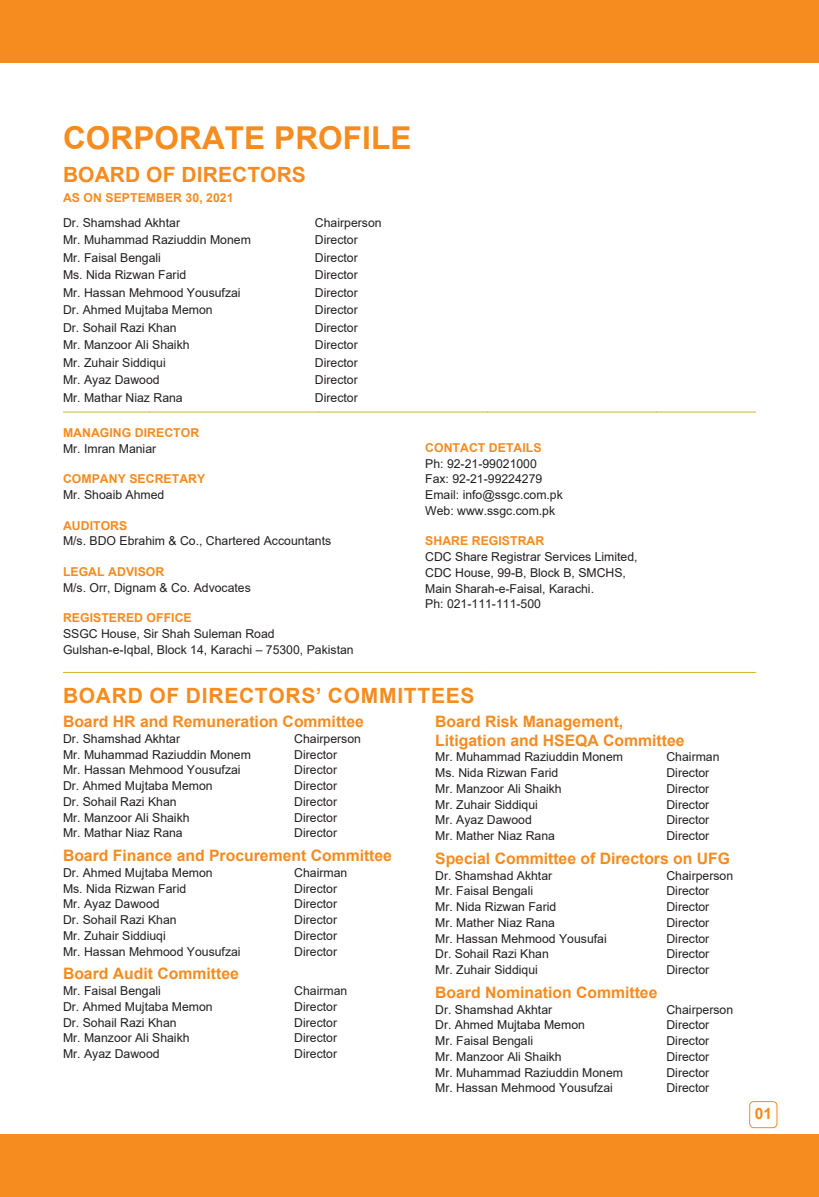
<style>
.page{position:relative;width:819px;height:1197px;background:#fff}
.page>*{position:absolute;margin:0;border:0;box-sizing:border-box;transform-origin:0 0}
.t1{font:700 31.5px "Arial";letter-spacing:.005em;color:#f68b1f}
.t2{font:700 21px "Arial";letter-spacing:.035em;color:#f68b1f}
.t3{font:700 21px "Arial";letter-spacing:.005em;color:#f68b1f}
.t4{font:700 15.75px/18.9px "Arial";color:#f68b1f}
.t5{font:700 15.58px "Arial";color:#f68b1f}
.t6{font:12.25px/15.8px "Arial";color:#231f20}
.t7{font:700 12.25px "Arial";letter-spacing:.005em;color:#f68b1f}
</style>
<div class="page">
<hr style="left:63px;top:412px;width:693px;height:1px;background:#bfbfbf">
<hr style="left:63px;top:672px;width:693px;height:1px;background:#bfbfbf">
<div style="left:0;top:1134px;width:819px;height:63px;background:#f68b1f"></div>
<div style="left:0;top:0;width:819px;height:63px;background:#f68b1f"></div>
<div style="left:749px;top:1101px;width:28px;height:27px;border:1px solid #f68b1f;border-radius:4px"></div>
<h1 class="t1" style="left:63px;top:115px;width:350px">CORPORATE PROFILE</h1>
<h2 class="t3" style="left:63px;top:160px;width:244px">BOARD OF DIRECTORS</h2>
<p class="t7" style="left:63px;top:189px;width:172px">AS ON SEPTEMBER 30, 2021</p>
<p class="t6" style="left:63px;top:214px;width:119px">Dr. Shamshad Akhtar</p>
<p class="t6" style="left:315px;top:214px;width:68px">Chairperson</p>
<p class="t6" style="left:63px;top:232px;width:189px">Mr. Muhammad Raziuddin Monem</p>
<p class="t6" style="left:315px;top:232px;width:44px">Director</p>
<p class="t6" style="left:63px;top:249px;width:100px">Mr. Faisal Bengali</p>
<p class="t6" style="left:315px;top:249px;width:44px">Director</p>
<p class="t6" style="left:63px;top:267px;width:125px">Ms. Nida Rizwan Farid</p>
<p class="t6" style="left:315px;top:267px;width:44px">Director</p>
<p class="t6" style="left:63px;top:284px;width:179px">Mr. Hassan Mehmood Yousufzai</p>
<p class="t6" style="left:315px;top:284px;width:44px">Director</p>
<p class="t6" style="left:63px;top:302px;width:151px">Dr. Ahmed Mujtaba Memon</p>
<p class="t6" style="left:315px;top:302px;width:44px">Director</p>
<p class="t6" style="left:63px;top:319px;width:115px">Dr. Sohail Razi Khan</p>
<p class="t6" style="left:315px;top:319px;width:44px">Director</p>
<p class="t6" style="left:63px;top:337px;width:128px">Mr. Manzoor Ali Shaikh</p>
<p class="t6" style="left:315px;top:337px;width:44px">Director</p>
<p class="t6" style="left:63px;top:354px;width:104px">Mr. Zuhair Siddiqui</p>
<p class="t6" style="left:315px;top:354px;width:44px">Director</p>
<p class="t6" style="left:63px;top:372px;width:98px">Mr. Ayaz Dawood</p>
<p class="t6" style="left:315px;top:372px;width:44px">Director</p>
<p class="t6" style="left:63px;top:389px;width:121px">Mr. Mathar Niaz Rana</p>
<p class="t6" style="left:315px;top:389px;width:44px">Director</p>
<p class="t7" style="left:63px;top:424px;width:138px">MANAGING DIRECTOR</p>
<p class="t6" style="left:63px;top:441px;width:95px">Mr. Imran Maniar</p>
<p class="t7" style="left:63px;top:470px;width:144px">COMPANY SECRETARY</p>
<p class="t6" style="left:63px;top:487px;width:103px">Mr. Shoaib Ahmed</p>
<p class="t7" style="left:63px;top:517px;width:66px">AUDITORS</p>
<p class="t6" style="left:63px;top:533px;width:270px">M/s. BDO Ebrahim &amp; Co., Chartered Accountants</p>
<p class="t7" style="left:63px;top:563px;width:103px">LEGAL ADVISOR</p>
<p class="t6" style="left:63px;top:579px;width:189px">M/s. Orr, Dignam &amp; Co. Advocates</p>
<p class="t7" style="left:63px;top:609px;width:130px">REGISTERED OFFICE</p>
<p class="t6" style="left:63px;top:626px;width:292px">SSGC House, Sir Shah Suleman Road<br>Gulshan-e-Iqbal, Block 14, Karachi – 75300, Pakistan</p>
<p class="t7" style="left:425px;top:439px;width:118px">CONTACT DETAILS</p>
<p class="t6" style="left:425px;top:455px;width:139px">Ph: 92-21-99021000<br>Fax: 92-21-99224279<br>Email: info@ssgc.com.pk<br>Web: www.ssgc.com.pk</p>
<p class="t7" style="left:425px;top:532px;width:121px">SHARE REGISTRAR</p>
<p class="t6" style="left:425px;top:549px;width:214px">CDC Share Registrar Services Limited,<br>CDC House, 99-B, Block B, SMCHS,<br>Main Sharah-e-Faisal, Karachi.<br>Ph: 021-111-111-500</p>
<h2 class="t2" style="left:63px;top:681px;width:413px">BOARD OF DIRECTORS’ COMMITTEES</h2>
<p class="t4" style="left:63px;top:712px;width:303px">Board HR and Remuneration Committee</p>
<p class="t6" style="left:63px;top:731px;width:119px">Dr. Shamshad Akhtar</p>
<p class="t6" style="left:294px;top:731px;width:68px">Chairperson</p>
<p class="t6" style="left:63px;top:746px;width:189px">Mr. Muhammad Raziuddin Monem</p>
<p class="t6" style="left:294px;top:746px;width:44px">Director</p>
<p class="t6" style="left:63px;top:762px;width:179px">Mr. Hassan Mehmood Yousufzai</p>
<p class="t6" style="left:294px;top:762px;width:44px">Director</p>
<p class="t6" style="left:63px;top:778px;width:151px">Dr. Ahmed Mujtaba Memon</p>
<p class="t6" style="left:294px;top:778px;width:44px">Director</p>
<p class="t6" style="left:63px;top:794px;width:115px">Dr. Sohail Razi Khan</p>
<p class="t6" style="left:294px;top:794px;width:44px">Director</p>
<p class="t6" style="left:63px;top:809px;width:128px">Mr. Manzoor Ali Shaikh</p>
<p class="t6" style="left:294px;top:809px;width:44px">Director</p>
<p class="t6" style="left:63px;top:825px;width:121px">Mr. Mathar Niaz Rana</p>
<p class="t6" style="left:294px;top:825px;width:44px">Director</p>
<p class="t4" style="left:63px;top:846px;width:331px">Board Finance and Procurement Committee</p>
<p class="t6" style="left:63px;top:865px;width:151px">Dr. Ahmed Mujtaba Memon</p>
<p class="t6" style="left:294px;top:865px;width:55px">Chairman</p>
<p class="t6" style="left:63px;top:880px;width:125px">Ms. Nida Rizwan Farid</p>
<p class="t6" style="left:294px;top:880px;width:44px">Director</p>
<p class="t6" style="left:63px;top:896px;width:98px">Mr. Ayaz Dawood</p>
<p class="t6" style="left:294px;top:896px;width:44px">Director</p>
<p class="t6" style="left:63px;top:912px;width:115px">Dr. Sohail Razi Khan</p>
<p class="t6" style="left:294px;top:912px;width:44px">Director</p>
<p class="t6" style="left:63px;top:928px;width:104px">Mr. Zuhair Siddiuqi</p>
<p class="t6" style="left:294px;top:928px;width:44px">Director</p>
<p class="t6" style="left:63px;top:943px;width:179px">Mr. Hassan Mehmood Yousufzai</p>
<p class="t6" style="left:294px;top:943px;width:44px">Director</p>
<p class="t4" style="left:63px;top:965px;width:177px">Board Audit Committee</p>
<p class="t6" style="left:63px;top:983px;width:100px">Mr. Faisal Bengali</p>
<p class="t6" style="left:294px;top:983px;width:55px">Chairman</p>
<p class="t6" style="left:63px;top:999px;width:151px">Dr. Ahmed Mujtaba Memon</p>
<p class="t6" style="left:294px;top:999px;width:44px">Director</p>
<p class="t6" style="left:63px;top:1014px;width:115px">Dr. Sohail Razi Khan</p>
<p class="t6" style="left:294px;top:1014px;width:44px">Director</p>
<p class="t6" style="left:63px;top:1030px;width:128px">Mr. Manzoor Ali Shaikh</p>
<p class="t6" style="left:294px;top:1030px;width:44px">Director</p>
<p class="t6" style="left:63px;top:1046px;width:98px">Mr. Ayaz Dawood</p>
<p class="t6" style="left:294px;top:1046px;width:44px">Director</p>
<p class="t4" style="left:435px;top:712px;width:251px">Board Risk Management,<br>Litigation and HSEQA Committee</p>
<p class="t6" style="left:435px;top:749px;width:189px">Mr. Muhammad Raziuddin Monem</p>
<p class="t6" style="left:666px;top:749px;width:55px">Chairman</p>
<p class="t6" style="left:435px;top:765px;width:125px">Ms. Nida Rizwan Farid</p>
<p class="t6" style="left:666px;top:765px;width:44px">Director</p>
<p class="t6" style="left:435px;top:781px;width:128px">Mr. Manzoor Ali Shaikh</p>
<p class="t6" style="left:666px;top:781px;width:44px">Director</p>
<p class="t6" style="left:435px;top:796px;width:104px">Mr. Zuhair Siddiqui</p>
<p class="t6" style="left:666px;top:796px;width:44px">Director</p>
<p class="t6" style="left:435px;top:812px;width:98px">Mr. Ayaz Dawood</p>
<p class="t6" style="left:666px;top:812px;width:44px">Director</p>
<p class="t6" style="left:435px;top:828px;width:121px">Mr. Mather Niaz Rana</p>
<p class="t6" style="left:666px;top:828px;width:44px">Director</p>
<p class="t4" style="left:435px;top:849px;width:296px">Special Committee of Directors on UFG</p>
<p class="t6" style="left:435px;top:867px;width:119px">Dr. Shamshad Akhtar</p>
<p class="t6" style="left:666px;top:867px;width:68px">Chairperson</p>
<p class="t6" style="left:435px;top:883px;width:100px">Mr. Faisal Bengali</p>
<p class="t6" style="left:666px;top:883px;width:44px">Director</p>
<p class="t6" style="left:435px;top:899px;width:123px">Mr. Nida Rizwan Farid</p>
<p class="t6" style="left:666px;top:899px;width:44px">Director</p>
<p class="t6" style="left:435px;top:915px;width:121px">Mr. Mather Niaz Rana</p>
<p class="t6" style="left:666px;top:915px;width:44px">Director</p>
<p class="t6" style="left:435px;top:930px;width:173px">Mr. Hassan Mehmood Yousufai</p>
<p class="t6" style="left:666px;top:930px;width:44px">Director</p>
<p class="t6" style="left:435px;top:946px;width:115px">Dr. Sohail Razi Khan</p>
<p class="t6" style="left:666px;top:946px;width:44px">Director</p>
<p class="t6" style="left:435px;top:962px;width:104px">Mr. Zuhair Siddiqui</p>
<p class="t6" style="left:666px;top:962px;width:44px">Director</p>
<p class="t4" style="left:435px;top:983px;width:224px">Board Nomination Committee</p>
<p class="t6" style="left:435px;top:1001px;width:119px">Dr. Shamshad Akhtar</p>
<p class="t6" style="left:666px;top:1001px;width:68px">Chairperson</p>
<p class="t6" style="left:435px;top:1017px;width:151px">Dr. Ahmed Mujtaba Memon</p>
<p class="t6" style="left:666px;top:1017px;width:44px">Director</p>
<p class="t6" style="left:435px;top:1033px;width:100px">Mr. Faisal Bengali</p>
<p class="t6" style="left:666px;top:1033px;width:44px">Director</p>
<p class="t6" style="left:435px;top:1049px;width:128px">Mr. Manzoor Ali Shaikh</p>
<p class="t6" style="left:666px;top:1049px;width:44px">Director</p>
<p class="t6" style="left:435px;top:1064px;width:189px">Mr. Muhammad Raziuddin Monem</p>
<p class="t6" style="left:666px;top:1064px;width:44px">Director</p>
<p class="t6" style="left:435px;top:1080px;width:179px">Mr. Hassan Mehmood Yousufzai</p>
<p class="t6" style="left:666px;top:1080px;width:44px">Director</p>
<p class="t5" style="left:755px;top:1103px;width:19px">01</p>
</div>
